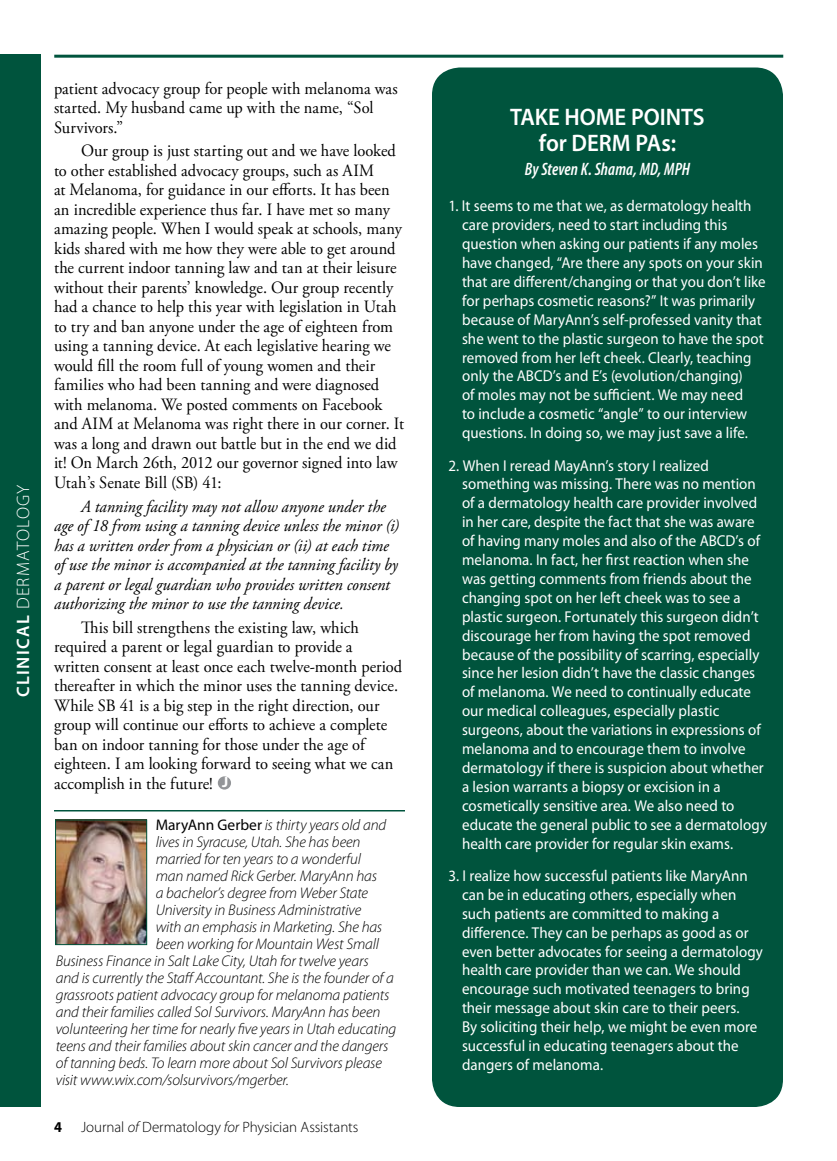
<style>
.page{position:relative;width:837px;height:1161px;background:#fff}
.page>*{position:absolute;margin:0;border:0;box-sizing:border-box;transform-origin:0 0}
.t1{font:600 24px/25.5px "Myriad Pro";color:#fff;text-align:center;scale:.95 1}
.t2{font:italic 600 condensed 18px "Myriad Pro";letter-spacing:.005em;color:#fff;scale:.95 1}
.t3{font:300 18px "Myriad Pro";letter-spacing:.07em;color:#fff}
.t4{font:17.25px/19.5px "Adobe Garamond Pro";color:#000;scale:.95 1}
.t5{font:italic 17.25px/19.5px "Adobe Garamond Pro";color:#000;scale:.95 1}
.t6{font:15.75px/18.9px "Myriad Pro";letter-spacing:.005em;color:#fff;scale:.95 1}
.t7{font:italic 300 15.45px "Myriad Pro";letter-spacing:-.01em;color:#000}
.t8{font:300 15px "Myriad Pro";letter-spacing:-.005em;color:#000}
.t9{font:700 15px "Myriad Pro";color:#fff}
.s1{font-weight:600}
.s2{font-weight:400;font-style:normal}
.s3{font-style:italic}
</style>
<div class="page">
<hr style="left:54px;top:55px;width:729px;height:3px;background:#00543d">
<div style="left:0;top:54px;width:41px;height:1053px;background:#00543d"></div>
<div style="left:433px;top:68px;width:349px;height:1038px;background:#00543d;border-radius:27px"></div>
<div style="left:432px;top:68px;width:351px;height:1039px;border:2px solid #00543d;border-radius:27px"></div>
<hr style="left:54px;top:810px;width:351px;height:2px;background:#00543d">
<img style="left:57px;top:822px;width:88px;height:121px">
<div style="left:55px;top:820px;width:92px;height:125px;border:1px solid #00543d"></div>
<div style="left:218px;top:776px;width:13px;height:14px;background:#939598;border-radius:50%"></div>
<p class="t3" style="left:12px;top:697px;width:212px;rotate:-90deg"><span class="s1">CLINICAL</span> Dermatology</p>
<p class="t4" style="left:54px;top:79px;width:364px">patient advocacy group for people with melanoma was started. My husband came up with the name, “Sol<br>Survivors.”</p>
<p class="t4" style="left:54px;top:142px;width:370px;text-indent:27px">Our group is just starting out and we have looked to other established advocacy groups, such as AIM<br>at Melanoma, for guidance in our efforts. It has been an incredible experience thus far. I have met so many amazing people. When I would speak at schools, many kids shared with me how they were able to get around the current indoor tanning law and tan at their leisure without their parents’ knowledge. Our group recently had a chance to help this year with legislation in Utah to try and ban anyone under the age of eighteen from using a tanning device. At each legislative hearing we would fill the room full of young women and their families who had been tanning and were diagnosed with melanoma. We posted comments on Facebook and AIM at Melanoma was right there in our corner. It was a long and drawn out battle but in the end we did it! On March 26th, 2012 our governor signed into law Utah’s Senate Bill (SB) 41:</p>
<p class="t5" style="left:54px;top:497px;width:365px;text-indent:27px">A tanning facility may not allow anyone under the age of 18 from using a tanning device unless the minor (i) has a written order from a physician or (ii) at each time of use the minor is accompanied at the tanning facility by a parent or legal guardian who provides written consent authorizing the minor to use the tanning device.</p>
<p class="t4" style="left:54px;top:618px;width:368px;text-indent:27px">This bill strengthens the existing law, which required a parent or legal guardian to provide a written consent at least once each twelve-month period thereafter in which the minor uses the tanning device.<br>While SB 41 is a big step in the right direction, our group will continue our efforts to achieve a complete ban on indoor tanning for those under the age of eighteen. I am looking forward to seeing what we can accomplish in the future!</p>
<p class="t9" style="left:222px;top:772px;width:8px">J</p>
<p class="t7" style="left:156px;top:816px;width:232px"><span class="s2">MaryAnn Gerber</span> is thirty years old and</p>
<p class="t7" style="left:156px;top:833px;width:206px">lives in Syracuse, Utah. She has been</p>
<p class="t7" style="left:156px;top:850px;width:207px">married for ten years to a wonderful</p>
<p class="t7" style="left:156px;top:867px;width:223px">man named Rick Gerber. MaryAnn has</p>
<p class="t7" style="left:156px;top:884px;width:214px">a bachelor’s degree from Weber State</p>
<p class="t7" style="left:156px;top:901px;width:207px">University in Business Administrative</p>
<p class="t7" style="left:156px;top:918px;width:228px">with an emphasis in Marketing. She has</p>
<p class="t7" style="left:156px;top:935px;width:225px">been working for Mountain West Small</p>
<p class="t7" style="left:56px;top:952px;width:314px">Business Finance in Salt Lake City, Utah for twelve years</p>
<p class="t7" style="left:56px;top:969px;width:340px">and is currently the Staff Accountant. She is the founder of a</p>
<p class="t7" style="left:56px;top:986px;width:335px">grassroots patient advocacy group for melanoma patients</p>
<p class="t7" style="left:56px;top:1002px;width:326px">and their families called Sol Survivors. MaryAnn has been</p>
<p class="t7" style="left:56px;top:1019px;width:342px">volunteering her time for nearly five years in Utah educating</p>
<p class="t7" style="left:56px;top:1036px;width:334px">teens and their families about skin cancer and the dangers</p>
<p class="t7" style="left:56px;top:1053px;width:328px">of tanning beds. To learn more about Sol Survivors please</p>
<p class="t7" style="left:56px;top:1070px;width:235px">visit www.wix.com/solsurvivors/mgerber.</p>
<p class="t8" style="left:81px;top:1118px;width:279px">Journal <span class="s3">of</span> Dermatology <span class="s3">for</span> Physician Assistants</p>
<h1 class="t1" style="left:510px;top:104px;width:206px">TAKE HOME POINTS<br>FOR DERM PAS:</h1>
<p class="t2" style="left:525px;top:158px;width:175px">By Steven K. Shama, MD, MPH</p>
<p class="t6" style="left:462px;top:196px;width:321px;text-indent:-14px">1. It seems to me that we, as dermatology health care providers, need to start including this question when asking our patients if any moles have changed, “Are there any spots on your skin that are different/changing or that you don’t like for perhaps cosmetic reasons?” It was primarily because of MaryAnn’s self-professed vanity that she went to the plastic surgeon to have the spot removed from her left cheek. Clearly, teaching only the ABCD’s and E’s (evolution/changing)<br>of moles may not be sufficient. We may need<br>to include a cosmetic “angle” to our interview questions. In doing so, we may just save a life.</p>
<p class="t6" style="left:462px;top:456px;width:323px;text-indent:-14px">2. When I reread MayAnn’s story I realized something was missing. There was no mention of a dermatology health care provider involved in her care, despite the fact that she was aware of having many moles and also of the ABCD’s of melanoma. In fact, her first reaction when she was getting comments from friends about the changing spot on her left cheek was to see a plastic surgeon. Fortunately this surgeon didn’t discourage her from having the spot removed because of the possibility of scarring, especially since her lesion didn’t have the classic changes of melanoma. We need to continually educate our medical colleagues, especially plastic surgeons, about the variations in expressions of melanoma and to encourage them to involve dermatology if there is suspicion about whether a lesion warrants a biopsy or excision in a cosmetically sensitive area. We also need to educate the general public to see a dermatology health care provider for regular skin exams.</p>
<p class="t6" style="left:462px;top:866px;width:318px;text-indent:-14px">3. I realize how successful patients like MaryAnn can be in educating others, especially when such patients are committed to making a difference. They can be perhaps as good as or even better advocates for seeing a dermatology health care provider than we can. We should encourage such motivated teenagers to bring their message about skin care to their peers.<br>By soliciting their help, we might be even more successful in educating teenagers about the dangers of melanoma.</p>
</div>
